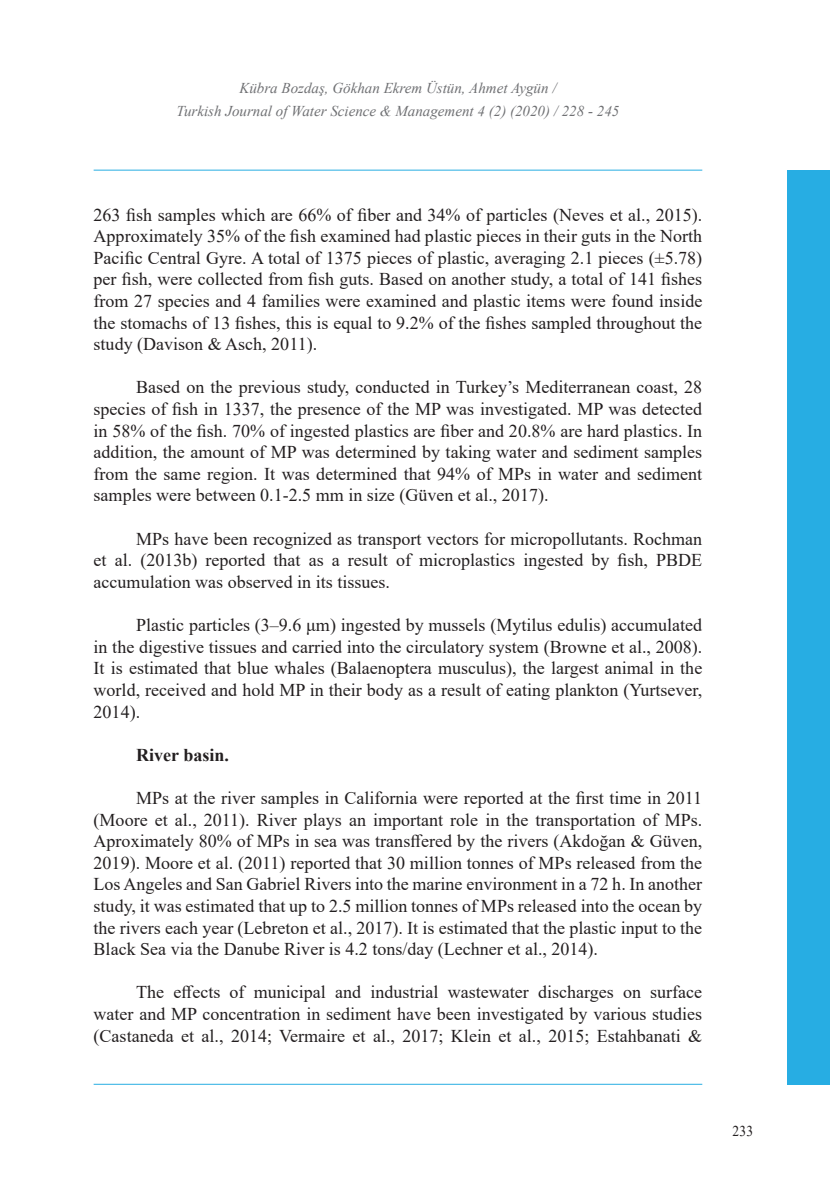
<style>
.page{position:relative;width:830px;height:1191px;background:#fff}
.page>*{position:absolute;margin:0;border:0;box-sizing:border-box;transform-origin:0 0}
.t1{font:18px/21.6px "Times New Roman";color:#231f20;text-align:justify}
.t2{font:700 18px "Times New Roman";color:#231f20}
.t3{font:italic 15px/22.2px "Times New Roman";color:#6f7073;text-align:center}
.t4{font:15px "Times New Roman";color:#231f20;scale:.9 1}
</style>
<div class="page">
<div style="left:787px;top:170px;width:42px;height:914px;background:#27ade3"></div>
<hr style="left:94px;top:170px;width:608px;height:1px;background:#27ade3">
<hr style="left:94px;top:1084px;width:608px;height:1px;background:#27ade3">
<p class="t3" style="left:176px;top:77px;width:444px">Kübra Bozdaş, Gökhan Ekrem Üstün, Ahmet Aygün /<br>Turkish Journal of Water Science &amp; Management 4 (2) (2020) / 228 - 245</p>
<p class="t1" style="left:94px;top:203px;width:610px">263 fish samples which are 66% of fiber and 34% of particles (Neves et al., 2015).<br>Approximately 35% of the fish examined had plastic pieces in their guts in the North Pacific Central Gyre. A total of 1375 pieces of plastic, averaging 2.1 pieces (±5.78) per fish, were collected from fish guts. Based on another study, a total of 141 fishes from 27 species and 4 families were examined and plastic items were found inside the stomachs of 13 fishes, this is equal to 9.2% of the fishes sampled throughout the study (Davison &amp; Asch, 2011).</p>
<p class="t1" style="left:94px;top:376px;width:610px;text-indent:43px">Based on the previous study, conducted in Turkey’s Mediterranean coast, 28 species of fish in 1337, the presence of the MP was investigated. MP was detected in 58% of the fish. 70% of ingested plastics are fiber and 20.8% are hard plastics. In addition, the amount of MP was determined by taking water and sediment samples from the same region. It was determined that 94% of MPs in water and sediment samples were between 0.1-2.5 mm in size (Güven et al., 2017).</p>
<p class="t1" style="left:94px;top:527px;width:610px;text-indent:43px">MPs have been recognized as transport vectors for micropollutants. Rochman et al. (2013b) reported that as a result of microplastics ingested by fish, PBDE accumulation was observed in its tissues.</p>
<p class="t1" style="left:94px;top:613px;width:610px;text-indent:43px">Plastic particles (3–9.6 μm) ingested by mussels (Mytilus edulis) accumulated in the digestive tissues and carried into the circulatory system (Browne et al., 2008).<br>It is estimated that blue whales (Balaenoptera musculus), the largest animal in the world, received and hold MP in their body as a result of eating plankton (Yurtsever, 2014).</p>
<p class="t2" style="left:136px;top:741px;width:94px">River basin.</p>
<p class="t1" style="left:94px;top:786px;width:610px;text-indent:43px">MPs at the river samples in California were reported at the first time in 2011 (Moore et al., 2011). River plays an important role in the transportation of MPs.<br>Aproximately 80% of MPs in sea was transffered by the rivers (Akdoğan &amp; Güven, 2019). Moore et al. (2011) reported that 30 million tonnes of MPs released from the Los Angeles and San Gabriel Rivers into the marine environment in a 72 h. In another study, it was estimated that up to 2.5 million tonnes of MPs released into the ocean by the rivers each year (Lebreton et al., 2017). It is estimated that the plastic input to the Black Sea via the Danube River is 4.2 tons/day (Lechner et al., 2014).</p>
<p class="t1" style="left:94px;top:981px;width:610px;text-indent:43px">The effects of municipal and industrial wastewater discharges on surface water and MP concentration in sediment have been investigated by various studies (Castaneda et al., 2014; Vermaire et al., 2017; Klein et al., 2015; Estahbanati &amp;</p>
<p class="t4" style="left:732px;top:1120px;width:25px">233</p>
</div>
